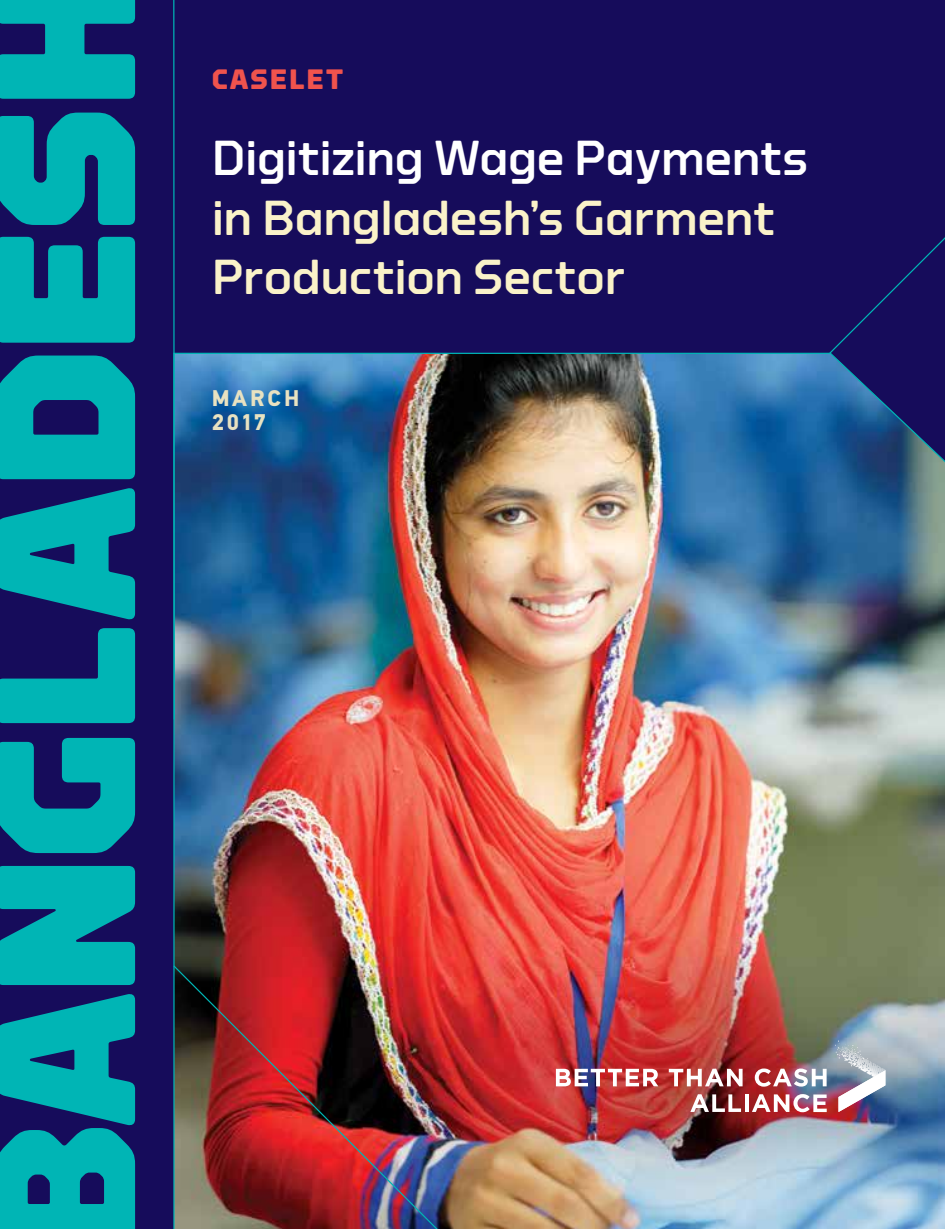
<style>
.page{position:relative;width:945px;height:1229px;background:#fff}
.page>*{position:absolute;margin:0;border:0;box-sizing:border-box;transform-origin:0 0}
.t1{font:900 197.75px "Torque";letter-spacing:-.03em;color:#00b5b5}
.t2{font:500 49px/59.5px "Torque";letter-spacing:-.005em;color:#faf2c9}
.t3{font:500 49px "Torque";letter-spacing:-.005em;color:#fff}
.t4{font:700 28px "Torque";letter-spacing:.06em;color:#f0534d}
.t5{font:700 22.75px/24.5px "PF Din Text Pro";letter-spacing:.12em;color:#e8e2c1}
</style>
<div class="page">
<div style="left:0;top:0;width:945px;height:1228px;background:#160c5b"></div>
<img style="left:173px;top:352px;width:772px;height:876px">
<svg style="left:173px;top:0;width:3px;height:720px"></svg>
<svg style="left:556px;top:1068px;width:102px;height:18px;background:#cc9299"></svg>
<svg style="left:669px;top:1068px;width:74px;height:18px"></svg>
<svg style="left:755px;top:1068px;width:72px;height:18px"></svg>
<svg style="left:690px;top:1094px;width:51px;height:18px"></svg>
<hr style="left:745px;top:1094px;width:4px;height:18px;background:#fff">
<svg style="left:752px;top:1094px;width:75px;height:18px"></svg>
<svg style="left:835px;top:1040px;width:50px;height:72px;background:#a6a8b8"></svg>
<svg style="left:828px;top:237px;width:117px;height:118px"></svg>
<img style="left:173px;top:964px;width:283px;height:264px">
<h1 class="t1" style="left:-46px;top:1259px;width:1292px;rotate:-90deg">BANGLADESH</h1>
<p class="t4" style="left:212px;top:63px;width:133px">CASELET</p>
<p class="t3" style="left:212px;top:130px;width:598px">Digitizing Wage Payments</p>
<p class="t2" style="left:212px;top:187px;width:565px">in Bangladesh’s Garment<br>Production Sector</p>
<p class="t5" style="left:212px;top:386px;width:89px">MARCH<br>2017</p>
</div>
